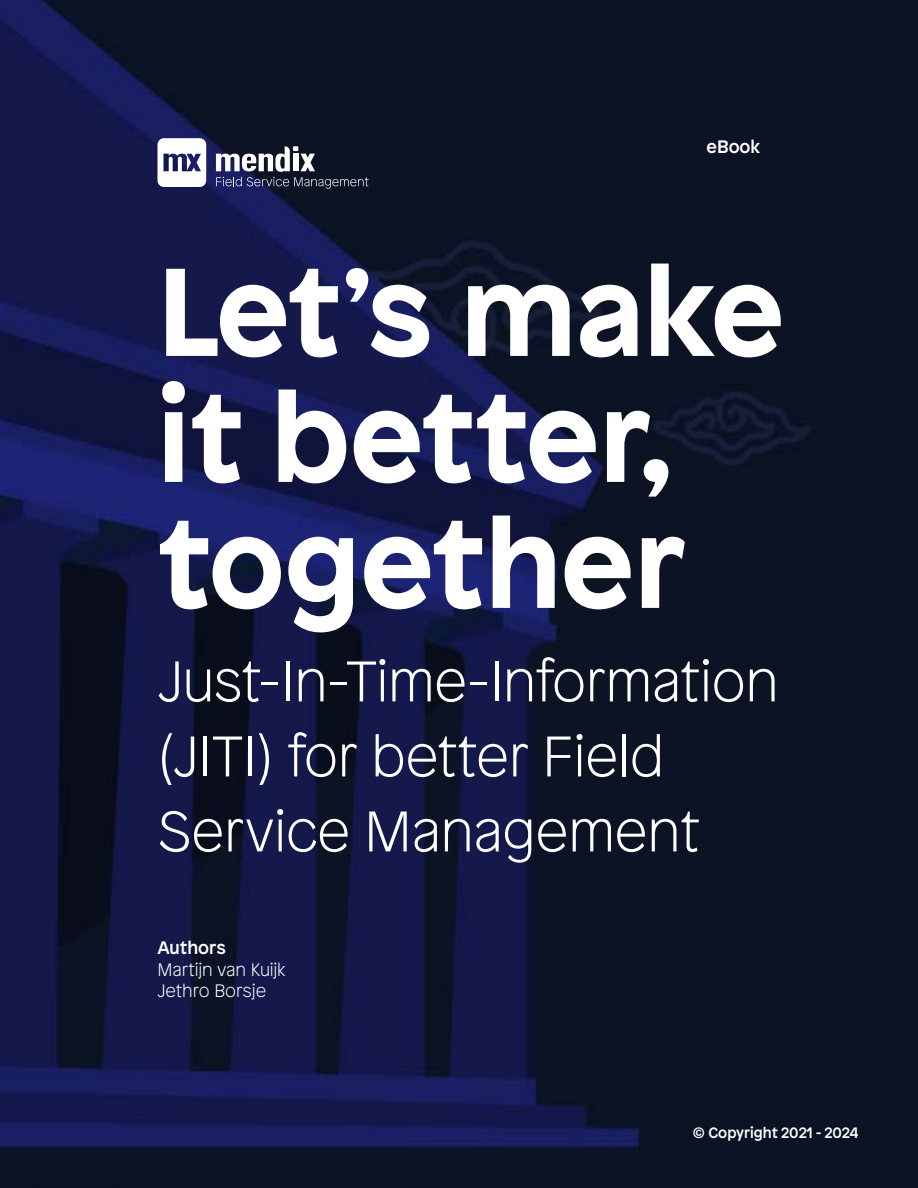
<style>
.page{position:relative;width:918px;height:1188px;background:#fff}
.page>*{position:absolute;margin:0;border:0;box-sizing:border-box;transform-origin:0 0}
.t1{font:700 124.5px/126px "Patron";color:#fff}
.t2{font:100 57px/75px "Patron";letter-spacing:-.01em;color:#fff}
.t3{font:100 18px/21.6px "Patron";color:#fff}
.t4{font:500 18px "Patron";color:#fff}
.t5{font:500 15px "Patron";color:#fff}
</style>
<div class="page">
<img style="left:0;top:0;width:918px;height:1188px">
<svg style="left:158px;top:138px;width:48px;height:49px"></svg>
<svg style="left:216px;top:146px;width:153px;height:43px"></svg>
<div style="left:693px;top:1125px;width:166px;height:15px;background:#0a1325"></div>
<p class="t4" style="left:707px;top:133px;width:55px">eBook</p>
<h1 class="t1" style="left:158px;top:238px;width:628px">Let’s make it better, together</h1>
<p class="t2" style="left:158px;top:642px;width:623px">Just-In-Time-Information (JITI) for better Field<br>Service Management</p>
<p class="t4" style="left:158px;top:934px;width:70px">Authors</p>
<p class="t3" style="left:158px;top:958px;width:130px">Martijn van Kuijk<br>Jethro Borsje</p>
<p class="t5" style="left:693px;top:1121px;width:168px">© Copyright 2021 - 2024</p>
</div>
